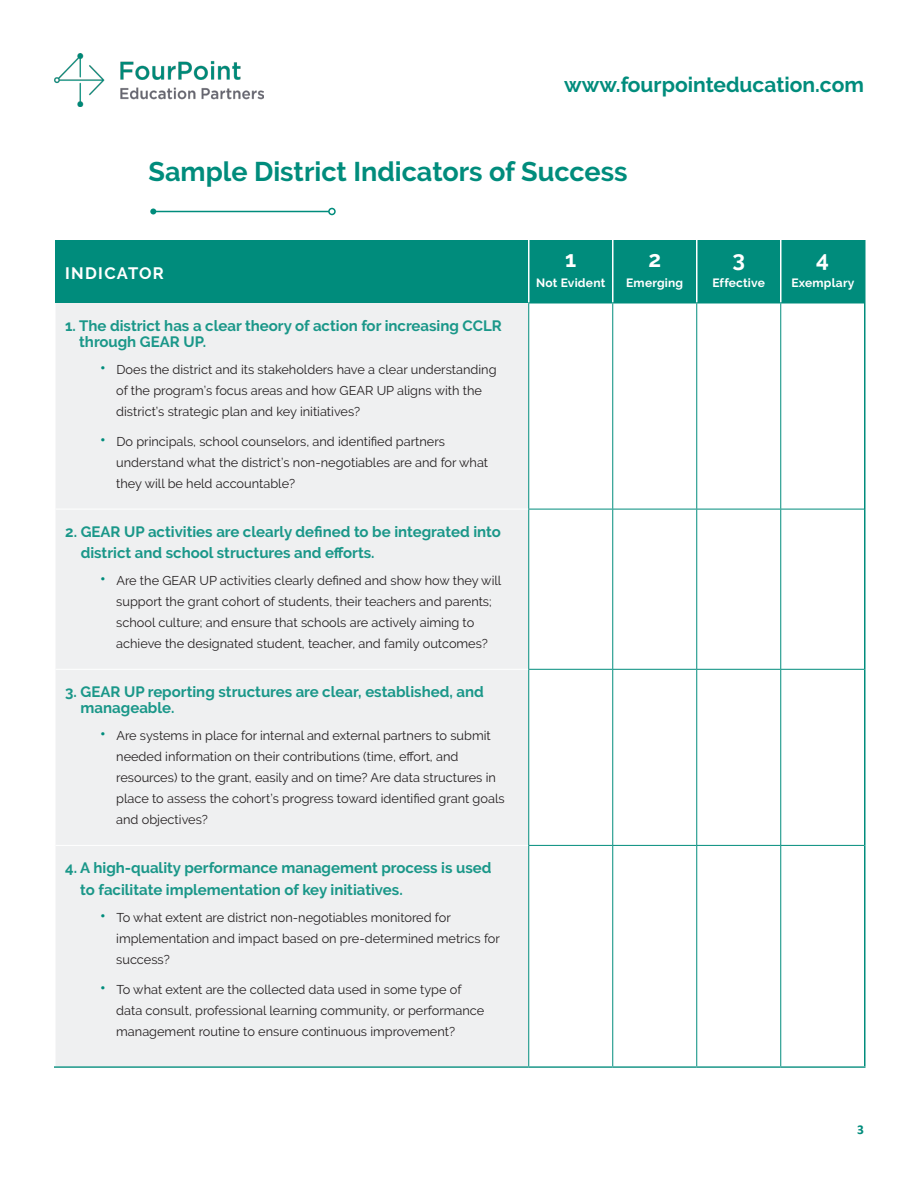
<style>
.page{position:relative;width:918px;height:1188px;background:#fff}
.page>*{position:absolute;margin:0;border:0;box-sizing:border-box;transform-origin:0 0}
.t1{font:700 27px "Raleway";color:#008c7c}
.t2{font:700 22.5px "Raleway";color:#fff}
.t3{font:700 21px "Raleway";color:#008c7c}
.t4{font:700 16.5px "Raleway";letter-spacing:.08em;color:#fff}
.t5{font:700 15px/16.5px "Raleway";color:#1a9789}
.t6{font:700 13.5px "Calibri";color:#008c7c}
.t7{font:12.75px/21px "Raleway";color:#231f20}
.t8{font:700 12px "Raleway";letter-spacing:.02em;color:#fff}
.s1{font-size:18px;color:#008c7c}
</style>
<div class="page">
<img style="left:54px;top:54px;width:210px;height:52px">
<hr style="left:153px;top:211px;width:176px;height:1px;background:#008c7c">
<svg style="left:150px;top:209px;width:6px;height:6px"></svg>
<div style="left:328px;top:208px;width:8px;height:7px;border:2px solid #008c7c;border-radius:50%"></div>
<div style="left:55px;top:240px;width:474px;height:63px;background:#008c7c"></div>
<div style="left:530px;top:240px;width:334px;height:63px;background:#008c7c"></div>
<div style="left:56px;top:303px;width:472px;height:763px;background:#eff0f1"></div>
<hr style="left:528px;top:240px;width:2px;height:63px;background:#fff">
<hr style="left:56px;top:509px;width:472px;height:1px;background:#fff">
<hr style="left:56px;top:669px;width:472px;height:1px;background:#fff">
<hr style="left:56px;top:845px;width:472px;height:1px;background:#fff">
<hr style="left:864px;top:240px;width:2px;height:63px;background:#008c7c">
<hr style="left:864px;top:303px;width:2px;height:206px;background:#008c7c">
<hr style="left:864px;top:509px;width:2px;height:160px;background:#008c7c">
<hr style="left:864px;top:669px;width:2px;height:176px;background:#008c7c">
<hr style="left:864px;top:845px;width:2px;height:221px;background:#008c7c">
<hr style="left:54px;top:1066px;width:475px;height:2px;background:#1a9789">
<hr style="left:529px;top:1066px;width:84px;height:2px;background:#1a9789">
<hr style="left:613px;top:1066px;width:84px;height:2px;background:#1a9789">
<hr style="left:697px;top:1066px;width:84px;height:2px;background:#1a9789">
<hr style="left:781px;top:1066px;width:85px;height:2px;background:#1a9789">
<hr style="left:612px;top:240px;width:2px;height:63px;background:#fff">
<hr style="left:696px;top:240px;width:2px;height:63px;background:#fff">
<hr style="left:780px;top:240px;width:2px;height:63px;background:#fff">
<hr style="left:528px;top:303px;width:85px;height:1px;background:#008c7c">
<hr style="left:528px;top:303px;width:1px;height:206px;background:#008c7c">
<hr style="left:613px;top:303px;width:84px;height:1px;background:#008c7c">
<hr style="left:612px;top:303px;width:1px;height:206px;background:#008c7c">
<hr style="left:697px;top:303px;width:84px;height:1px;background:#008c7c">
<hr style="left:696px;top:303px;width:1px;height:206px;background:#008c7c">
<hr style="left:781px;top:303px;width:83px;height:1px;background:#008c7c">
<hr style="left:780px;top:303px;width:1px;height:206px;background:#008c7c">
<hr style="left:528px;top:509px;width:85px;height:1px;background:#008c7c">
<hr style="left:528px;top:509px;width:1px;height:160px;background:#008c7c">
<hr style="left:613px;top:509px;width:84px;height:1px;background:#008c7c">
<hr style="left:612px;top:509px;width:1px;height:160px;background:#008c7c">
<hr style="left:697px;top:509px;width:84px;height:1px;background:#008c7c">
<hr style="left:696px;top:509px;width:1px;height:160px;background:#008c7c">
<hr style="left:781px;top:509px;width:83px;height:1px;background:#008c7c">
<hr style="left:780px;top:509px;width:1px;height:160px;background:#008c7c">
<hr style="left:528px;top:669px;width:85px;height:1px;background:#008c7c">
<hr style="left:528px;top:670px;width:1px;height:175px;background:#008c7c">
<hr style="left:613px;top:669px;width:84px;height:1px;background:#008c7c">
<hr style="left:612px;top:670px;width:1px;height:175px;background:#008c7c">
<hr style="left:697px;top:669px;width:84px;height:1px;background:#008c7c">
<hr style="left:696px;top:670px;width:1px;height:175px;background:#008c7c">
<hr style="left:781px;top:669px;width:83px;height:1px;background:#008c7c">
<hr style="left:780px;top:670px;width:1px;height:175px;background:#008c7c">
<hr style="left:528px;top:845px;width:85px;height:1px;background:#008c7c">
<hr style="left:528px;top:846px;width:1px;height:220px;background:#008c7c">
<hr style="left:613px;top:845px;width:84px;height:1px;background:#008c7c">
<hr style="left:612px;top:846px;width:1px;height:220px;background:#008c7c">
<hr style="left:697px;top:845px;width:84px;height:1px;background:#008c7c">
<hr style="left:696px;top:846px;width:1px;height:220px;background:#008c7c">
<hr style="left:781px;top:845px;width:83px;height:1px;background:#008c7c">
<hr style="left:780px;top:846px;width:1px;height:220px;background:#008c7c">
<h3 class="t3" style="left:564px;top:73px;width:301px">www.fourpointeducation.com</h3>
<p class="t1" style="left:148px;top:156px;width:481px">Sample District Indicators of Success</p>
<p class="t4" style="left:65px;top:264px;width:100px">INDICATOR</p>
<p class="t5" style="left:79px;top:317px;width:424px;text-indent:-14px">1. The district has a clear theory of action for increasing CCLR through GEAR UP.</p>
<p class="t7" style="left:116px;top:359px;width:382px;text-indent:-16px"><span class="s1">•</span> Does the district and its stakeholders have a clear understanding of the program’s focus areas and how GEAR UP aligns with the district’s strategic plan and key initiatives?</p>
<p class="t7" style="left:116px;top:431px;width:374px;text-indent:-16px"><span class="s1">•</span> Do principals, school counselors, and identified partners understand what the district’s non-negotiables are and for what they will be held accountable?</p>
<p class="t5" style="left:81px;top:521px;width:422px;line-height:21.6px;text-indent:-15px">2. GEAR UP activities are clearly defined to be integrated into district and school structures and efforts.</p>
<p class="t7" style="left:116px;top:570px;width:387px;text-indent:-16px"><span class="s1">•</span> Are the GEAR UP activities clearly defined and show how they will support the grant cohort of students, their teachers and parents; school culture; and ensure that schools are actively aiming to achieve the designated student, teacher, and family outcomes?</p>
<p class="t5" style="left:81px;top:683px;width:405px;text-indent:-15px">3. GEAR UP reporting structures are clear, established, and manageable.</p>
<p class="t7" style="left:116px;top:725px;width:390px;text-indent:-16px"><span class="s1">•</span> Are systems in place for internal and external partners to submit needed information on their contributions (time, effort, and resources) to the grant, easily and on time? Are data structures in place to assess the cohort’s progress toward identified grant goals and objectives?</p>
<p class="t5" style="left:80px;top:857px;width:413px;line-height:21.6px;text-indent:-15px">4. A high-quality performance management process is used to facilitate implementation of key initiatives.</p>
<p class="t7" style="left:116px;top:907px;width:385px;text-indent:-16px"><span class="s1">•</span> To what extent are district non-negotiables monitored for implementation and impact based on pre-determined metrics for success?</p>
<p class="t7" style="left:116px;top:979px;width:370px;text-indent:-16px"><span class="s1">•</span> To what extent are the collected data used in some type of data consult, professional learning community, or performance management routine to ensure continuous improvement?</p>
<p class="t2" style="left:565px;top:246px;width:13px">1</p>
<p class="t8" style="left:536px;top:275px;width:71px">Not Evident</p>
<p class="t2" style="left:648px;top:246px;width:14px">2</p>
<p class="t8" style="left:626px;top:275px;width:59px">Emerging</p>
<p class="t2" style="left:732px;top:246px;width:14px">3</p>
<p class="t8" style="left:712px;top:275px;width:54px">Effective</p>
<p class="t2" style="left:816px;top:246px;width:14px">4</p>
<p class="t8" style="left:791px;top:275px;width:65px">Exemplary</p>
<p class="t6" style="left:857px;top:1120px;width:8px">3</p>
</div>
